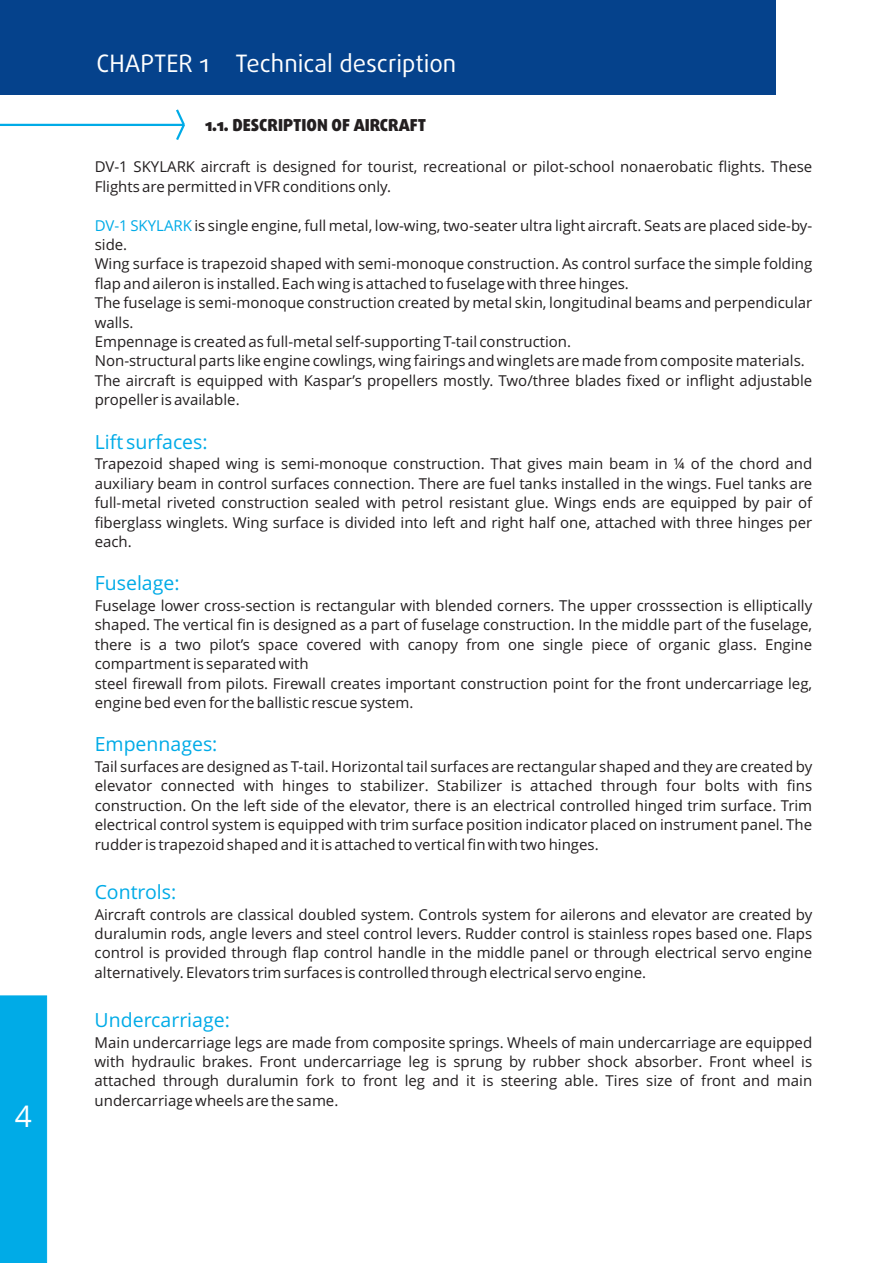
<style>
.page{position:relative;width:893px;height:1263px;background:#fff}
.page>*{position:absolute;margin:0;border:0;box-sizing:border-box;transform-origin:0 0}
.t1{font:29.85px "Open Sans";color:#fff}
.t2{font:24px "Daxline Pro";color:#fff}
.t3{font:19.5px "Open Sans";color:#00abe7}
.t4{font:900 16.5px "Daxline Pro";color:#231f20}
.t5{font:15px/19.4px "Open Sans";color:#231f20;text-align:justify}
.s1{color:#00abe7}
</style>
<div class="page">
<div style="left:0;top:0;width:775px;height:95px;background:#05428c"></div>
<hr style="left:0;top:124px;width:184px;height:2px;background:#00abe7">
<svg style="left:174px;top:109px;width:11px;height:31px"></svg>
<div style="left:0;top:995px;width:47px;height:268px;background:#00abe7"></div>
<h1 class="t1" style="left:15px;top:1104px;width:19px">4</h1>
<h2 class="t2" style="left:96px;top:53px;width:361px">CHAPTER 1 Technical description</h2>
<p class="t4" style="left:205px;top:118px;width:223px">1.1. DESCRIPTION OF AIRCRAFT</p>
<p class="t5" style="left:95px;top:159px;width:719px">DV-1 SKYLARK aircraft is designed for tourist, recreational or pilot-school nonaerobatic flights. These<br>Flights are permitted in VFR conditions only.</p>
<p class="t5" style="left:95px;top:217px;width:719px;text-align:left"><span class="s1">DV-1 SKYLARK</span> is single engine, full metal, low-wing, two-seater ultra light aircraft. Seats are placed side-by&shy;side.<br>Wing surface is trapezoid shaped with semi-monoque construction. As control surface the simple folding flap and aileron is installed. Each wing is attached to fuselage with three hinges.<br>The fuselage is semi-monoque construction created by metal skin, longitudinal beams and perpendicular walls.<br>Empennage is created as full-metal self-supporting T-tail construction.<br>Non-structural parts like engine cowlings, wing fairings and winglets are made from composite materials.<br>The aircraft is equipped with Kaspar’s propellers mostly. Two/three blades fixed or inflight adjustable propeller is available.</p>
<h3 class="t3" style="left:95px;top:434px;width:114px">Lift surfaces:</h3>
<p class="t5" style="left:95px;top:456px;width:719px">Trapezoid shaped wing is semi-monoque construction. That gives main beam in ¼ of the chord and auxiliary beam in control surfaces connection. There are fuel tanks installed in the wings. Fuel tanks are full-metal riveted construction sealed with petrol resistant glue. Wings ends are equipped by pair of fiberglass winglets. Wing surface is divided into left and right half one, attached with three hinges per each.</p>
<h3 class="t3" style="left:95px;top:575px;width:86px">Fuselage:</h3>
<p class="t5" style="left:95px;top:597px;width:719px;text-align:left">Fuselage lower cross-section is rectangular with blended corners. The upper crosssection is elliptically shaped. The vertical fin is designed as a part of fuselage construction. In the middle part of the fuselage, there is a two pilot’s space covered with canopy from one single piece of organic glass. Engine compartment is separated with<br>steel firewall from pilots. Firewall creates important construction point for the front undercarriage leg, engine bed even for the ballistic rescue system.</p>
<h3 class="t3" style="left:95px;top:736px;width:124px">Empennages:</h3>
<p class="t5" style="left:95px;top:758px;width:719px">Tail surfaces are designed as T-tail. Horizontal tail surfaces are rectangular shaped and they are created by elevator connected with hinges to stabilizer. Stabilizer is attached through four bolts with fins construction. On the left side of the elevator, there is an electrical controlled hinged trim surface. Trim electrical control system is equipped with trim surface position indicator placed on instrument panel. The rudder is trapezoid shaped and it is attached to vertical fin with two hinges.</p>
<h3 class="t3" style="left:95px;top:884px;width:83px">Controls:</h3>
<p class="t5" style="left:95px;top:906px;width:719px">Aircraft controls are classical doubled system. Controls system for ailerons and elevator are created by duralumin rods, angle levers and steel control levers. Rudder control is stainless ropes based one. Flaps control is provided through flap control handle in the middle panel or through electrical servo engine alternatively. Elevators trim surfaces is controlled through electrical servo engine.</p>
<h3 class="t3" style="left:95px;top:1012px;width:137px">Undercarriage:</h3>
<p class="t5" style="left:95px;top:1034px;width:719px">Main undercarriage legs are made from composite springs. Wheels of main undercarriage are equipped with hydraulic brakes. Front undercarriage leg is sprung by rubber shock absorber. Front wheel is attached through duralumin fork to front leg and it is steering able. Tires size of front and main undercarriage wheels are the same.</p>
</div>
